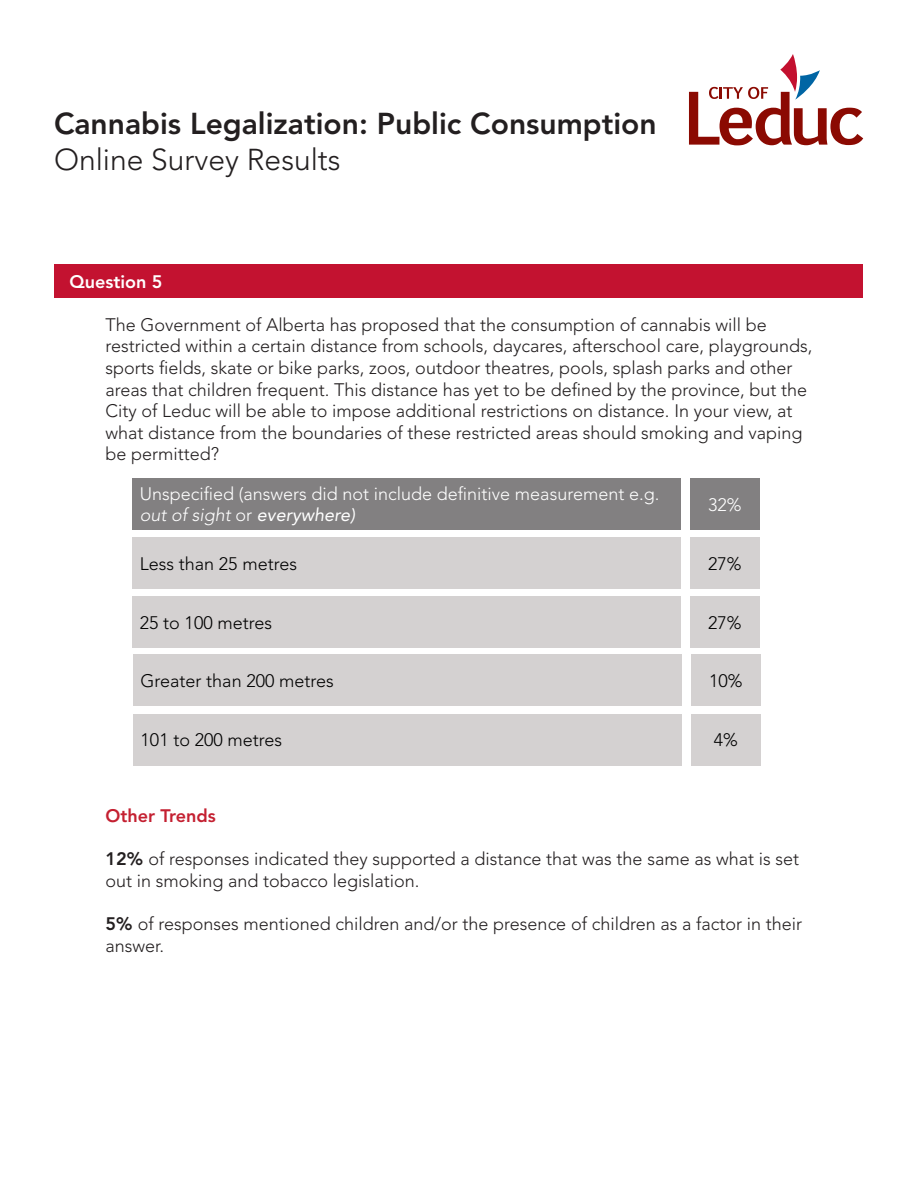
<style>
.page{position:relative;width:918px;height:1188px;background:#fff}
.page>*{position:absolute;margin:0;border:0;box-sizing:border-box;transform-origin:0 0}
.t1{font:800 30px "Avenir LT Std";color:#231f20}
.t2{font:300 30px "Avenir LT Std";color:#231f20}
.t3{font:300 18px/21.6px "Avenir LT Std";color:#231f20}
.t4{font:300 18px/21.6px "Avenir LT Std";color:#fff}
.t5{font:300 18px "Avenir LT Std";color:#000}
.t6{font:800 18px "Avenir LT Std";color:#c42031}
.t7{font:800 18px "Avenir LT Std";color:#fff}
.s1{font-style:italic}
.s2{font-weight:400;font-style:italic}
.s3{font-weight:800}
</style>
<div class="page">
<div style="left:54px;top:264px;width:808px;height:34px;background:#c31230"></div>
<svg style="left:689px;top:54px;width:174px;height:91px"></svg>
<div style="left:132px;top:478px;width:549px;height:51px;background:#828081"></div>
<div style="left:690px;top:478px;width:70px;height:51px;background:#828081"></div>
<div style="left:132px;top:537px;width:549px;height:51px;background:#d4d1d1"></div>
<div style="left:690px;top:537px;width:70px;height:51px;background:#d4d1d1"></div>
<div style="left:132px;top:596px;width:549px;height:51px;background:#d4d1d1"></div>
<div style="left:690px;top:596px;width:70px;height:51px;background:#d4d1d1"></div>
<div style="left:133px;top:655px;width:549px;height:51px;background:#d4d1d1"></div>
<div style="left:691px;top:655px;width:69px;height:51px;background:#d4d1d1"></div>
<div style="left:133px;top:714px;width:549px;height:51px;background:#d4d1d1"></div>
<div style="left:691px;top:714px;width:69px;height:51px;background:#d4d1d1"></div>
<p class="t1" style="left:54px;top:106px;width:604px">Cannabis Legalization: Public Consumption</p>
<p class="t2" style="left:54px;top:142px;width:288px">Online Survey Results</p>
<p class="t7" style="left:69px;top:271px;width:94px">Question 5</p>
<p class="t3" style="left:105px;top:314px;width:708px">The Government of Alberta has proposed that the consumption of cannabis will be restricted within a certain distance from schools, daycares, afterschool care, playgrounds, sports fields, skate or bike parks, zoos, outdoor theatres, pools, splash parks and other areas that children frequent. This distance has yet to be defined by the province, but the City of Leduc will be able to impose additional restrictions on distance. In your view, at what distance from the boundaries of these restricted areas should smoking and vaping be permitted?</p>
<p class="t4" style="left:140px;top:483px;width:521px">Unspecified (answers did not include definitive measurement e.g. <span class="s1">out of sight</span> or <span class="s2">everywhere)</span></p>
<p class="t4" style="left:708px;top:494px;width:35px">32%</p>
<p class="t5" style="left:140px;top:553px;width:159px">Less than 25 metres</p>
<p class="t5" style="left:708px;top:553px;width:35px">27%</p>
<p class="t5" style="left:140px;top:612px;width:134px">25 to 100 metres</p>
<p class="t5" style="left:708px;top:612px;width:35px">27%</p>
<p class="t5" style="left:141px;top:670px;width:195px">Greater than 200 metres</p>
<p class="t5" style="left:709px;top:670px;width:35px">10%</p>
<p class="t5" style="left:141px;top:730px;width:143px">101 to 200 metres</p>
<p class="t5" style="left:714px;top:730px;width:26px">4%</p>
<p class="t6" style="left:105px;top:805px;width:112px">Other Trends</p>
<p class="t3" style="left:105px;top:848px;width:695px"><span class="s3">12%</span> of responses indicated they supported a distance that was the same as what is set out in smoking and tobacco legislation.</p>
<p class="t3" style="left:105px;top:913px;width:698px"><span class="s3">5%</span> of responses mentioned children and/or the presence of children as a factor in their answer.</p>
</div>
